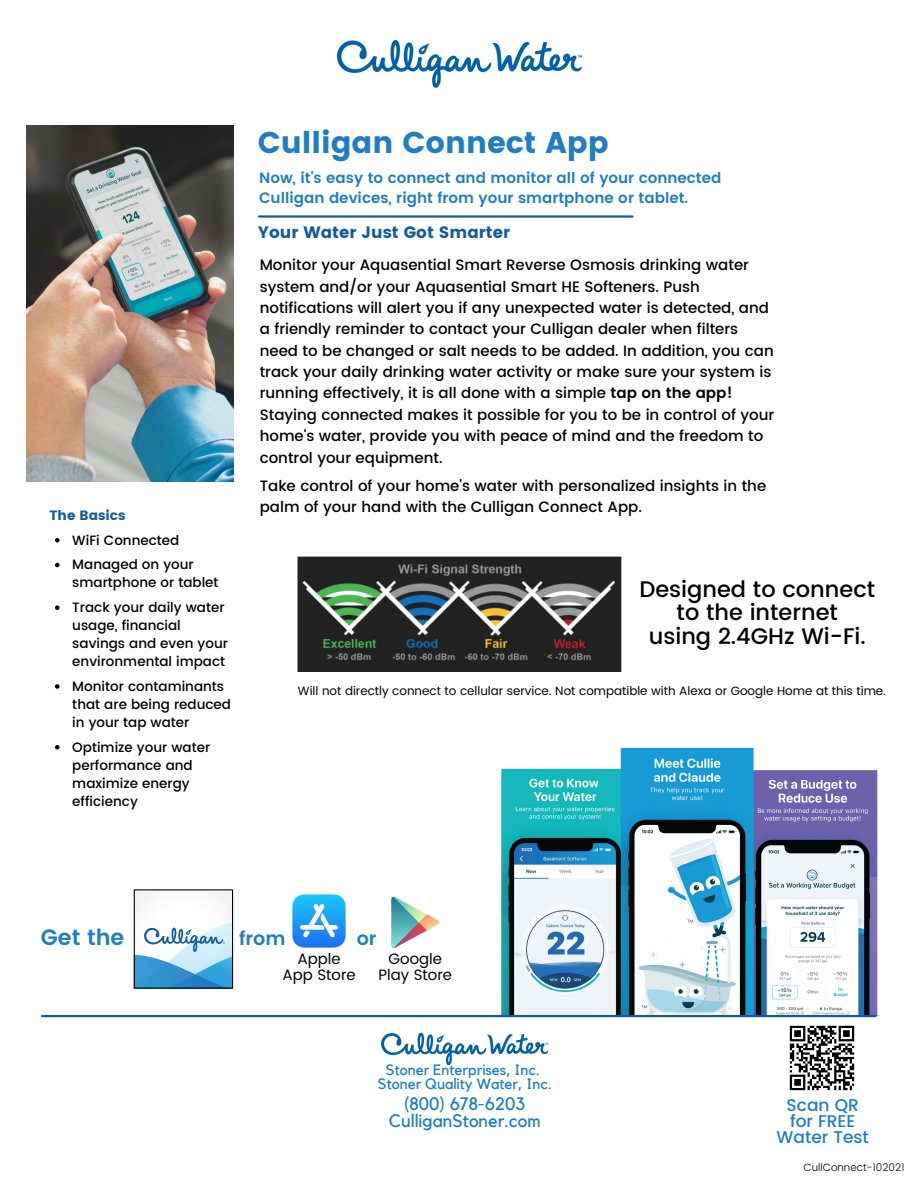
<style>
.page{position:relative;width:918px;height:1188px;background:#fff}
.page>*{position:absolute;margin:0;border:0;box-sizing:border-box;transform-origin:0 0}
.t1{font:30px "Poppins";color:#217dc1}
.t2{font:500 22.5px "Poppins";color:#000}
.t3{font:600 22.2px "Poppins";color:#217dc1}
.t4{font:600 19.05px "Poppins";color:#217dc1}
.t5{font:18px "Kollektif";color:#217dc1}
.t6{font:500 16.95px "Poppins";color:#217dc1}
.t7{font:16.5px "Poppins";color:#145b9e}
.t8{font:500 15px/21.3px "Poppins";color:#000}
.t9{font:600 15px/20.2px "Poppins";color:#217dc1}
.t10{font:15px "Kollektif";color:#217dc1}
.t11{font:15px "Poppins";color:#000}
.t12{font:500 13.5px/18px "Poppins";color:#000}
.t13{font:13.5px "Poppins";color:#145b9e}
.t14{font:12px "Poppins";color:#000}
.t15{font:300 10.5px "Poppins";color:#000}
.s1{font-weight:600}
</style>
<div class="page">
<svg style="left:134px;top:889px;width:99px;height:100px"></svg>
<img style="left:336px;top:39px;width:246px;height:49px">
<hr style="left:259px;top:215px;width:374px;height:3px;background:#145b9e">
<img style="left:27px;top:126px;width:207px;height:355px">
<img style="left:298px;top:557px;width:324px;height:114px">
<img style="left:789px;top:1025px;width:66px;height:66px">
<img style="left:381px;top:1032px;width:168px;height:34px">
<img style="left:494px;top:748px;width:384px;height:267px">
<hr style="left:42px;top:1015px;width:834px;height:2px;background:#145b9e">
<svg style="left:55px;top:538px;width:5px;height:4px"></svg>
<svg style="left:55px;top:563px;width:5px;height:4px"></svg>
<svg style="left:55px;top:605px;width:5px;height:5px"></svg>
<svg style="left:55px;top:684px;width:5px;height:5px"></svg>
<svg style="left:55px;top:745px;width:5px;height:4px"></svg>
<img style="left:391px;top:896px;width:49px;height:51px">
<img style="left:293px;top:895px;width:53px;height:52px">
<p class="t1" style="left:258px;top:125px;width:352px">Culligan Connect App</p>
<p class="t9" style="left:259px;top:167px;width:464px">Now, it's easy to connect and monitor all of your connected<br>Culligan devices, right from your smartphone or tablet.</p>
<p class="t13" style="left:49px;top:508px;width:78px">The Basics</p>
<p class="t12" style="left:72px;top:531px;width:109px">WiFi Connected</p>
<p class="t12" style="left:72px;top:556px;width:148px">Managed on your smartphone or tablet</p>
<p class="t12" style="left:72px;top:599px;width:157px">Track your daily water usage, financial savings and even your environmental impact</p>
<p class="t12" style="left:72px;top:677px;width:160px">Monitor contaminants that are being reduced in your tap water</p>
<p class="t12" style="left:72px;top:738px;width:139px">Optimize your water performance and maximize energy efficiency</p>
<p class="t7" style="left:258px;top:223px;width:254px">Your Water Just Got Smarter</p>
<p class="t8" style="left:260px;top:254px;width:516px">Monitor your Aquasential Smart Reverse Osmosis drinking water system and/or your Aquasential Smart HE Softeners. Push notifications will alert you if any unexpected water is detected, and a friendly reminder to contact your Culligan dealer when filters need to be changed or salt needs to be added. In addition, you can track your daily drinking water activity or make sure your system is running effectively, it is all done with a simple <span class="s1">tap on the app!<br></span>Staying connected makes it possible for you to be in control of your home's water, provide you with peace of mind and the freedom to control your equipment.</p>
<p class="t8" style="left:260px;top:475px;width:508px">Take control of your home's water with personalized insights in the palm of your hand with the Culligan Connect App.</p>
<p class="t2" style="left:639px;top:576px;width:237px">Designed to connect</p>
<p class="t2" style="left:677px;top:600px;width:163px">to the internet</p>
<p class="t2" style="left:649px;top:623px;width:218px">using 2.4GHz Wi-Fi.</p>
<p class="t14" style="left:298px;top:684px;width:590px">Will not directly connect to cellular service. Not compatible with Alexa or Google Home at this time.</p>
<p class="t3" style="left:41px;top:925px;width:85px">Get the</p>
<p class="t4" style="left:239px;top:928px;width:48px">from</p>
<p class="t4" style="left:357px;top:928px;width:21px">or</p>
<p class="t11" style="left:297px;top:950px;width:45px">Apple</p>
<p class="t11" style="left:282px;top:966px;width:75px">App Store</p>
<p class="t11" style="left:389px;top:950px;width:55px">Google</p>
<p class="t11" style="left:379px;top:966px;width:75px">Play Store</p>
<p class="t10" style="left:386px;top:1063px;width:155px">Stoner Enterprises, Inc.</p>
<p class="t10" style="left:378px;top:1077px;width:175px">Stoner Quality Water, Inc.</p>
<p class="t5" style="left:404px;top:1095px;width:122px">(800) 678-6203</p>
<p class="t5" style="left:389px;top:1112px;width:153px">CulliganStoner.com</p>
<p class="t6" style="left:787px;top:1096px;width:74px">Scan QR</p>
<p class="t6" style="left:790px;top:1111px;width:67px">for FREE</p>
<p class="t6" style="left:777px;top:1127px;width:94px">Water Test</p>
<p class="t15" style="left:804px;top:1161px;width:102px">CullConnect-102021</p>
</div>
